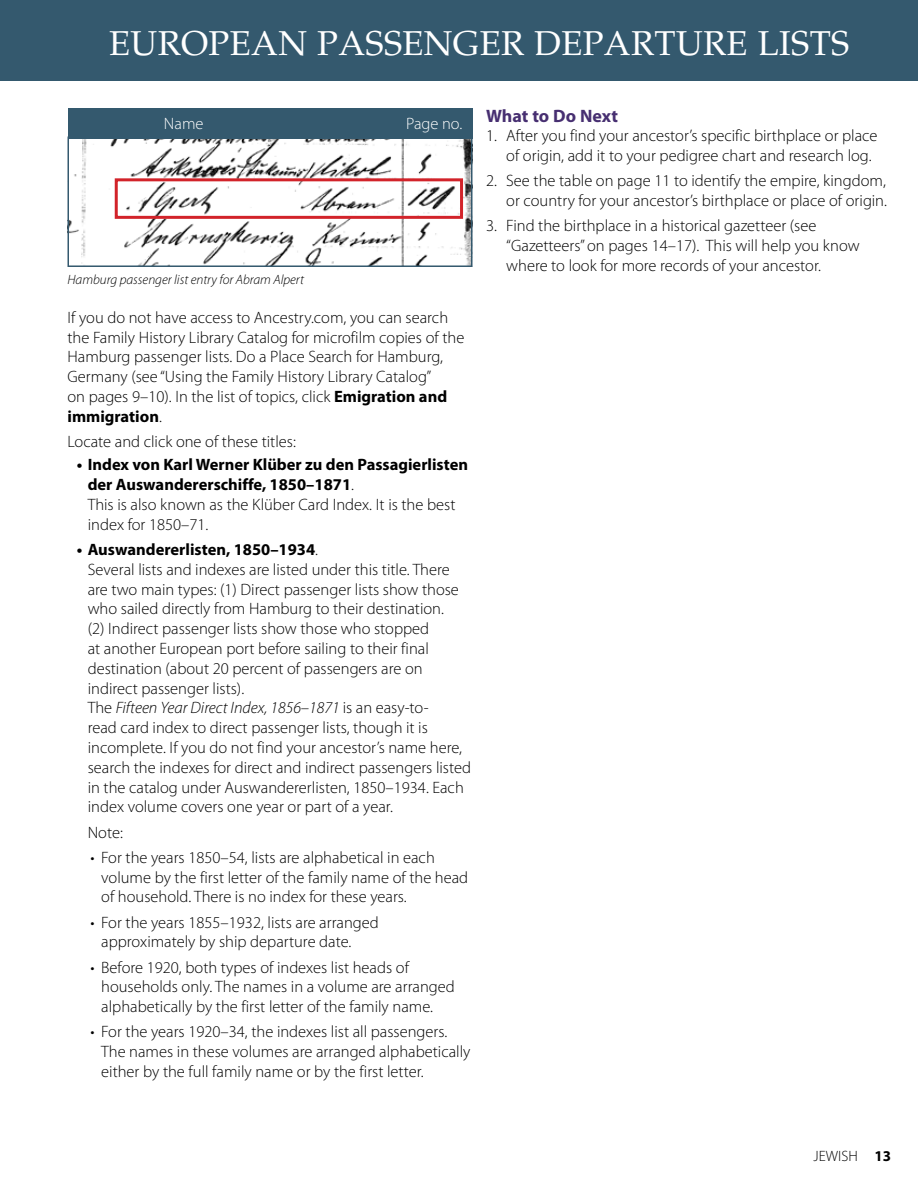
<style>
.page{position:relative;width:918px;height:1188px;background:#fff}
.page>*{position:absolute;margin:0;border:0;box-sizing:border-box;transform-origin:0 0}
.t1{font:34.5px "Palatino LT Std";letter-spacing:.01em;color:#fff}
.t2{font:700 18px "Myriad Pro";letter-spacing:-.005em;color:#472f71}
.t3{font:300 16.5px/19.8px "Myriad Pro";color:#000}
.t4{font:700 16.5px/19.8px "Myriad Pro";color:#000}
.t5{font:300 16.5px "Myriad Pro";color:#fff}
.t6{font:300 15px "Myriad Pro";color:#000}
.t7{font:italic 300 13.5px "Myriad Pro";color:#000}
.s1{font-weight:700}
.s2{font-weight:300}
.s3{font-style:italic}
</style>
<div class="page">
<div style="left:0;top:0;width:918px;height:81px;background:#34596e"></div>
<img style="left:71px;top:139px;width:398px;height:125px">
<div style="left:68px;top:136px;width:404px;height:131px;border:2px solid #34596e"></div>
<div style="left:68px;top:108px;width:404px;height:31px;background:#34596e"></div>
<div style="left:115px;top:178px;width:348px;height:41px;border:3px solid #d2232a"></div>
<h1 class="t1" style="left:109px;top:23px;width:48px">EURO</h1>
<h1 class="t1" style="left:209px;top:23px;width:48px">PEAN</h1>
<h1 class="t1" style="left:317px;top:23px;width:24px">PASSENGER</h1>
<h1 class="t1" style="left:534px;top:23px;width:95px">DEPARTURE</h1>
<h1 class="t1" style="left:758px;top:23px;width:40px">LISTS</h1>
<p class="t5" style="left:164px;top:114px;width:41px">Name</p>
<p class="t5" style="left:406px;top:114px;width:58px">Page no.</p>
<p class="t7" style="left:68px;top:271px;width:238px">Hamburg passenger list entry for Abram Alpert</p>
<p class="t3" style="left:68px;top:307px;width:398px">If you do not have access to Ancestry.com, you can search the Family History Library Catalog for microfilm copies of the Hamburg passenger lists. Do a Place Search for Hamburg, Germany (see “Using the Family History Library Catalog”<br>on pages 9–10). In the list of topics, click <span class="s1">Emigration and immigration</span>.</p>
<p class="t3" style="left:68px;top:432px;width:230px">Locate and click one of these titles:</p>
<p class="t4" style="left:88px;top:454px;width:382px;text-indent:-11px">• Index von Karl Werner Klüber zu den Passagierlisten der Auswandererschiffe, 1850–187 1<span class="s2">.<br>This is also known as the Klüber Card Index. It is the best index for 1850–71.</span></p>
<p class="t3" style="left:88px;top:540px;width:385px;text-indent:-11px"><span class="s1">• Auswandererlisten, 1850–1934</span>.<br>Several lists and indexes are listed under this title. There are two main types: (1) Direct passenger lists show those who sailed directly from Hamburg to their destination.<br>(2) Indirect passenger lists show those who stopped<br>at another European port before sailing to their final destination (about 20 percent of passengers are on indirect passenger lists).<br>The <span class="s3">Fifteen Year Direct Index, 1856–1871</span> is an easy-to-<br>read card index to direct passenger lists, though it is incomplete. If you do not find your ancestor’s name here, search the indexes for direct and indirect passengers listed in the catalog under Auswandererlisten, 1850–1934. Each index volume covers one year or part of a year.</p>
<p class="t3" style="left:88px;top:822px;width:37px">Note:</p>
<p class="t3" style="left:101px;top:847px;width:369px;text-indent:-11px">• For the years 1850–54, lists are alphabetical in each volume by the first letter of the family name of the head of household. There is no index for these years.</p>
<p class="t3" style="left:101px;top:912px;width:279px;text-indent:-11px">• For the years 1855–1932, lists are arranged approximately by ship departure date.</p>
<p class="t3" style="left:101px;top:957px;width:355px;text-indent:-11px">• Before 1920, both types of indexes list heads of households only. The names in a volume are arranged alphabetically by the first letter of the family name.</p>
<p class="t3" style="left:101px;top:1022px;width:371px;text-indent:-11px">• For the years 1920–34, the indexes list all passengers.<br>The names in these volumes are arranged alphabetically either by the full family name or by the first letter.</p>
<p class="t2" style="left:486px;top:104px;width:134px">What to Do Next</p>
<p class="t3" style="left:506px;top:126px;width:373px;text-indent:-20px">1. After you find your ancestor’s specific birthplace or place of origin, add it to your pedigree chart and research log.</p>
<p class="t3" style="left:486px;top:171px;width:403px;text-align:right">2. See the table on page 11 to identify the empire, kingdom, or country for your ancestor’s birthplace or place of origin.</p>
<p class="t3" style="left:506px;top:216px;width:355px;text-indent:-20px">3. Find the birthplace in a historical gazetteer (see “Gazetteers” on pages 14–17). This will help you know where to look for more records of your ancestor.</p>
<p class="t6" style="left:814px;top:1147px;width:77px">JEWISH <span class="s1">13</span></p>
</div>
